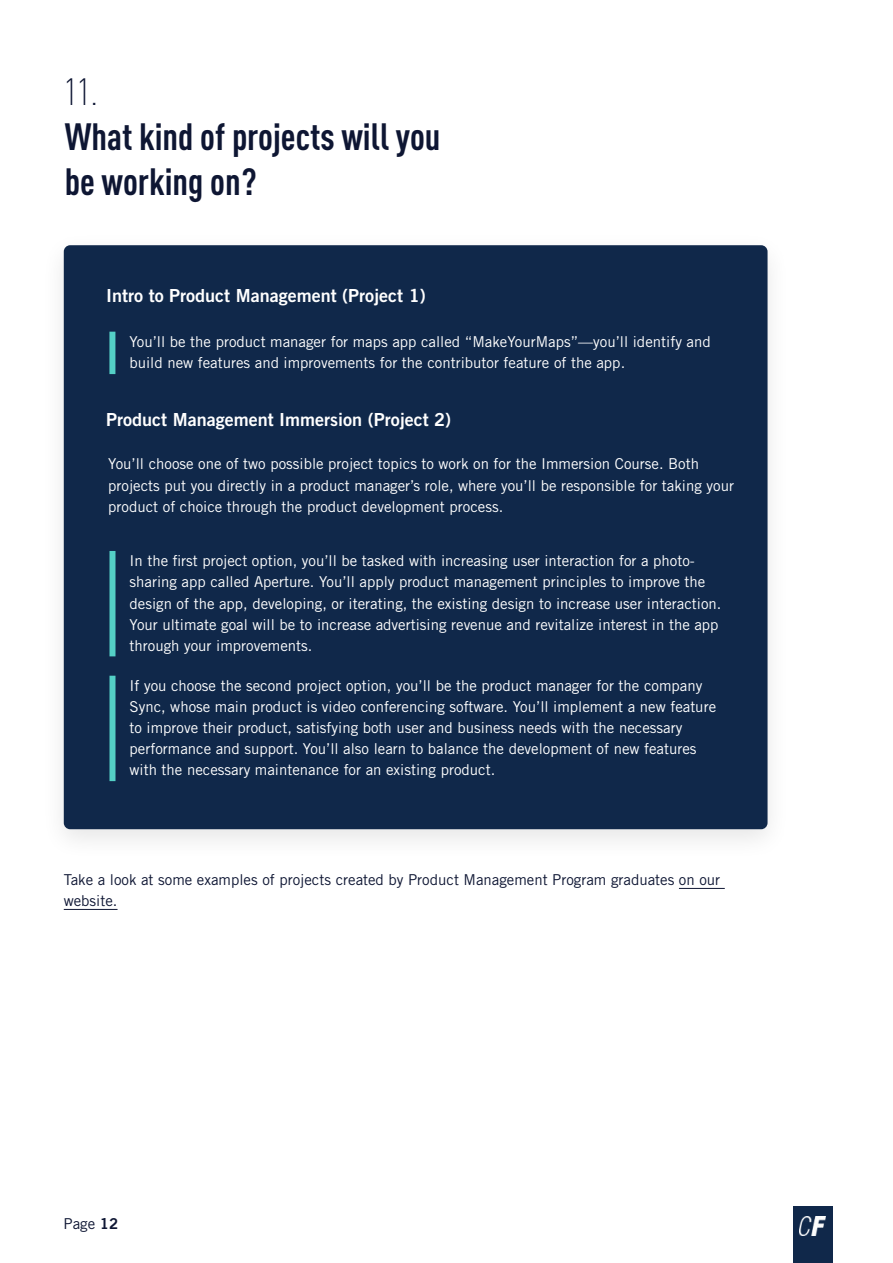
<style>
.page{position:relative;width:893px;height:1263px;background:#fff}
.page>*{position:absolute;margin:0;border:0;box-sizing:border-box;transform-origin:0 0}
.t1{font:700 condensed 37.5px/45px "DIN Pro";color:#0e1633}
.t2{font:300 condensed 37.5px "DIN Pro";color:#0e1633}
.t3{font:18px "Trade Gothic LT Std Bd 2";color:#fff}
.t4{font:15px/21px "Trade Gothic LT Std";color:#fff}
.t5{font:15px/21px "Trade Gothic LT Std";color:#0e1633}
.s1{color:#fff}
.s2{font-family:"Trade Gothic LT Std Bd 2"}
</style>
<div class="page">
<div style="left:40px;top:230px;width:751px;height:632px;background:#000;opacity:.1"></div>
<div style="left:64px;top:245px;width:703px;height:584px;background:#10284a;border-radius:6px"></div>
<div style="left:109px;top:554px;width:6px;height:99px;background:#54d0c6"></div>
<div style="left:109px;top:679px;width:6px;height:99px;background:#54d0c6"></div>
<div style="left:109px;top:335px;width:6px;height:36px;background:#54d0c6"></div>
<hr style="left:679px;top:888px;width:46px;height:1px;background:#0e1633">
<hr style="left:64px;top:909px;width:54px;height:1px;background:#0e1633">
<div style="left:793px;top:1206px;width:39px;height:39px;background:#10284a"></div>
<img style="left:800px;top:1216px;width:26px;height:19px">
<div style="left:793px;top:1245px;width:39px;height:18px;background:#10284a"></div>
<h1 class="t2" style="left:65px;top:65px;width:34px">11.</h1>
<h1 class="t1" style="left:65px;top:111px;width:377px">What kind of projects will you be working on?</h1>
<p class="t3" style="left:106px;top:285px;width:321px">Intro to Product Management (Project 1)</p>
<p class="t4" style="left:129px;top:331px;width:583px">You’ll be the product manager for maps app called “MakeYourMaps”—you’ll identify and build new features and improvements for the contributor feature of the app.</p>
<p class="t3" style="left:106px;top:408px;width:346px">Product Management Immersion (Project 2)</p>
<p class="t4" style="left:108px;top:453px;width:627px">You’ll choose one of two possible project topics to work on for the Immersion Course. Both projects put you directly in a product manager’s role, where you’ll be responsible for taking your product of choice through the product development process.</p>
<p class="t4" style="left:129px;top:550px;width:593px">In the first project option, you’ll be tasked with increasing user interaction for a photo&shy;sharing app called Aperture. You’ll apply product management principles to improve the design of the app, developing, or iterating, the existing design to increase user interaction.<br>Your ultimate goal will be to increase advertising revenue and revitalize interest in the app through your improvements.</p>
<p class="t4" style="left:129px;top:675px;width:588px">If you choose the second project option, you’ll be the product manager for the company Sync, whose main product is video conferencing software. You’ll implement a new feature to improve their product, satisfying both user and business needs with the necessary performance and support. You’ll also learn to balance the development of new features with the necessary maintenance for an existing product.</p>
<p class="t5" style="left:64px;top:869px;width:658px">Take a look at some examples of projects created by Product Management Program graduates on our website.<span class="s1">.</span></p>
<p class="t5" style="left:64px;top:1213px;width:56px">Page <span class="s2">12</span></p>
</div>
